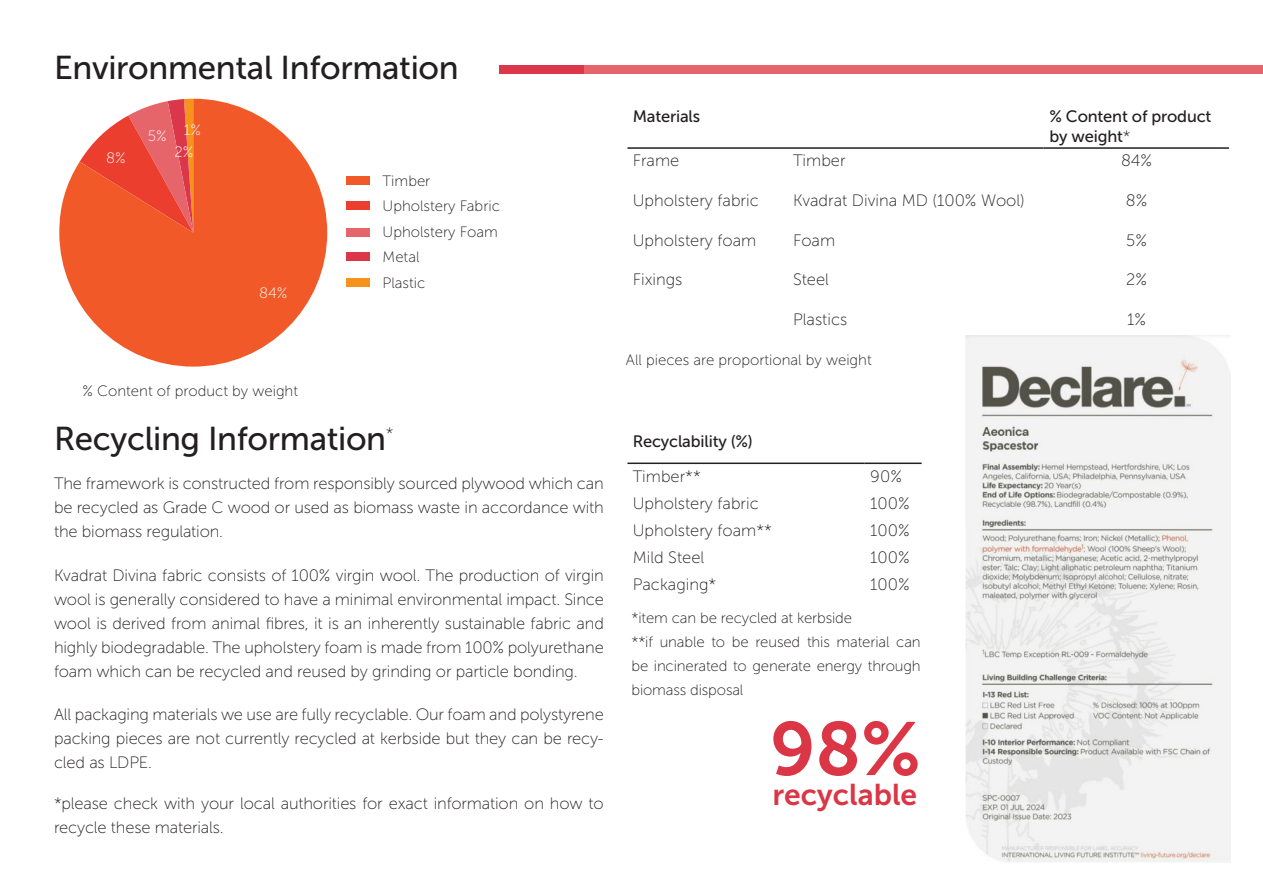
<style>
.page{position:relative;width:1263px;height:893px;background:#fff}
.page>*{position:absolute;margin:0;border:0;box-sizing:border-box;transform-origin:0 0}
.t1{font:75px "Museo Sans 700";color:#db3645}
.t2{font:33px "Museo Sans 500";letter-spacing:-.01em;color:#231f20}
.t3{font:30px "Museo Sans 700";color:#db3645}
.t4{font:16.5px/24px "Museo Sans 100";letter-spacing:-.01em;color:#231f20;text-align:justify}
.t5{font:16.5px/19.8px "Museo Sans 500";letter-spacing:-.01em;color:#231f20}
.t6{font:15px/24px "Museo Sans 100";color:#231f20;text-align:justify}
.t7{font:15px "Museo Sans 100";color:#fff}
.s1{font-family:"Museo Sans 100"}
</style>
<div class="page">
<img style="left:965px;top:336px;width:266px;height:526px">
<svg style="left:59px;top:99px;width:268px;height:268px;fill:#f15929"></svg>
<hr style="left:627px;top:147px;width:160px;height:2px;background:#231f20">
<hr style="left:787px;top:147px;width:256px;height:2px;background:#231f20">
<hr style="left:1043px;top:147px;width:186px;height:2px;background:#231f20">
<div style="left:500px;top:65px;width:763px;height:9px;background:#e6656a"></div>
<div style="left:500px;top:65px;width:84px;height:9px;background:#dc364a"></div>
<hr style="left:627px;top:463px;width:237px;height:1px;background:#231f20">
<hr style="left:864px;top:463px;width:58px;height:1px;background:#231f20">
<div style="left:346px;top:177px;width:23px;height:8px;background:#f15929"></div>
<div style="left:346px;top:201px;width:23px;height:9px;background:#eb3e2f"></div>
<div style="left:346px;top:228px;width:23px;height:9px;background:#e6656a"></div>
<div style="left:346px;top:252px;width:23px;height:9px;background:#dc364a"></div>
<div style="left:346px;top:278px;width:23px;height:9px;background:#f7931d"></div>
<p class="t2" style="left:54px;top:49px;width:406px">Environmental Information</p>
<p class="t7" style="left:106px;top:150px;width:21px">8%</p>
<p class="t7" style="left:148px;top:128px;width:20px">5%</p>
<p class="t7" style="left:184px;top:122px;width:19px">1%</p>
<p class="t7" style="left:174px;top:144px;width:20px">2%</p>
<p class="t7" style="left:259px;top:285px;width:30px">84%</p>
<p class="t6" style="left:82px;top:379px;width:217px">% Content of product by weight</p>
<p class="t6" style="left:383px;top:169px;width:49px">Timber</p>
<p class="t6" style="left:383px;top:194px;width:119px">Upholstery Fabric</p>
<p class="t6" style="left:383px;top:220px;width:117px">Upholstery Foam</p>
<p class="t6" style="left:383px;top:245px;width:38px">Metal</p>
<p class="t6" style="left:383px;top:271px;width:44px">Plastic</p>
<p class="t2" style="left:54px;top:421px;width:341px">Recycling Information<sup>*</sup></p>
<p class="t4" style="left:54px;top:471px;width:551px">The framework is constructed from responsibly sourced plywood which can be recycled as Grade C wood or used as biomass waste in accordance with the biomass regulation.</p>
<p class="t4" style="left:54px;top:563px;width:551px">Kvadrat Divina fabric consists of 100% virgin wool. The production of virgin wool is generally considered to have a minimal environmental impact. Since wool is derived from animal fibres, it is an inherently sustainable fabric and highly biodegradable. The upholstery foam is made from 100% polyurethane foam which can be recycled and reused by grinding or particle bonding.</p>
<p class="t4" style="left:54px;top:702px;width:551px">All packaging materials we use are fully recyclable. Our foam and polystyrene packing pieces are not currently recycled at kerbside but they can be recy&shy;cled as LDPE.</p>
<p class="t4" style="left:54px;top:791px;width:551px">*please check with your local authorities for exact information on how to recycle these materials.</p>
<p class="t5" style="left:633px;top:107px;width:69px">Materials</p>
<p class="t5" style="left:1049px;top:107px;width:164px">% Content of product by weight<span class="s1">*</span></p>
<p class="t4" style="left:633px;top:149px;width:48px">Frame</p>
<p class="t4" style="left:633px;top:189px;width:128px">Upholstery fabric</p>
<p class="t4" style="left:633px;top:228px;width:125px">Upholstery foam</p>
<p class="t4" style="left:633px;top:268px;width:51px">Fixings</p>
<p class="t4" style="left:1121px;top:149px;width:33px">84%</p>
<p class="t4" style="left:1126px;top:189px;width:23px">8%</p>
<p class="t4" style="left:1126px;top:228px;width:22px">5%</p>
<p class="t4" style="left:1126px;top:268px;width:22px">2%</p>
<p class="t4" style="left:1127px;top:307px;width:20px">1%</p>
<p class="t4" style="left:793px;top:149px;width:54px">Timber</p>
<p class="t4" style="left:793px;top:189px;width:233px">Kvadrat Divina MD (100% Wool)</p>
<p class="t4" style="left:793px;top:228px;width:44px">Foam</p>
<p class="t4" style="left:793px;top:268px;width:37px">Steel</p>
<p class="t4" style="left:793px;top:307px;width:56px">Plastics</p>
<p class="t6" style="left:626px;top:348px;width:247px">All pieces are proportional by weight</p>
<p class="t5" style="left:633px;top:431px;width:122px">Recyclability (%)</p>
<p class="t4" style="left:633px;top:464px;width:70px">Timber**</p>
<p class="t4" style="left:633px;top:491px;width:128px">Upholstery fabric</p>
<p class="t4" style="left:633px;top:518px;width:141px">Upholstery foam**</p>
<p class="t4" style="left:633px;top:545px;width:73px">Mild Steel</p>
<p class="t4" style="left:633px;top:572px;width:85px">Packaging*</p>
<p class="t4" style="left:870px;top:464px;width:33px">90%</p>
<p class="t4" style="left:870px;top:491px;width:41px">100%</p>
<p class="t4" style="left:870px;top:518px;width:41px">100%</p>
<p class="t4" style="left:870px;top:545px;width:41px">100%</p>
<p class="t4" style="left:870px;top:572px;width:41px">100%</p>
<p class="t6" style="left:631px;top:605px;width:222px">*item can be recycled at kerbside</p>
<p class="t6" style="left:631px;top:629px;width:291px">**if unable to be reused this material can be incinerated to generate energy through biomass disposal</p>
<p class="t1" style="left:770px;top:707px;width:152px">98%</p>
<p class="t3" style="left:772px;top:778px;width:146px">recyclable</p>
</div>
